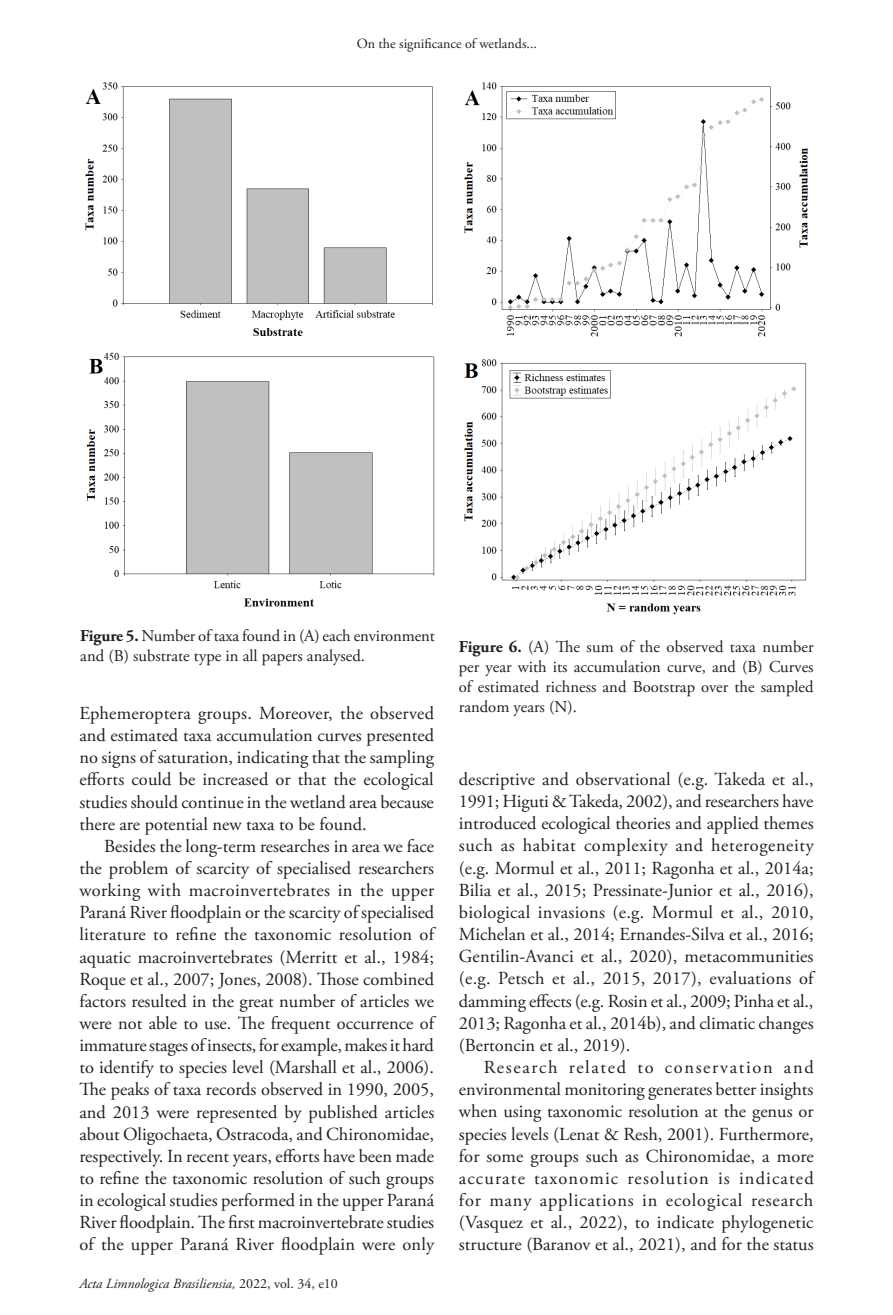
<style>
.page{position:relative;width:893px;height:1315px;background:#fff}
.page>*{position:absolute;margin:0;border:0;box-sizing:border-box;transform-origin:0 0}
.Paragraph{font:18.38px/22.1px "Adobe Garamond Pro";color:#231f20;text-align:justify}
.FigureCaption{font:16.62px/19.9px "Adobe Garamond Pro";color:#231f20}
.t1{font:italic 14px "Adobe Garamond Pro";color:#231f20}
.t2{font:14px "Adobe Garamond Pro";color:#231f20}
.s1{font-weight:700}
.s2{font-style:normal}
</style>
<div class="page">
<img style="left:85px;top:82px;width:350px;height:525px">
<img style="left:464px;top:82px;width:344px;height:533px">
<p class="t2" style="left:357px;top:35px;width:182px">On the significance of wetlands...</p>
<p class="FigureCaption" style="left:80px;top:626px;width:356px"><span class="s1">Figure 5.</span> Number of taxa found in (A) each environment and (B) substrate type in all papers analysed.</p>
<p class="FigureCaption" style="left:459px;top:637px;width:356px;text-align:justify"><span class="s1">Figure 6.</span> (A) The sum of the observed taxa number per year with its accumulation curve, and (B) Curves of estimated richness and Bootstrap over the sampled random years (N).</p>
<p class="Paragraph" style="left:79px;top:703px;width:356px">Ephemeroptera groups. Moreover, the observed and estimated taxa accumulation curves presented no signs of saturation, indicating that the sampling efforts could be increased or that the ecological studies should continue in the wetland area because there are potential new taxa to be found.</p>
<p class="Paragraph" style="left:79px;top:835px;width:356px;text-indent:25px">Besides the long-term researches in area we face the problem of scarcity of specialised researchers working with macroinvertebrates in the upper Paraná River floodplain or the scarcity of specialised literature to refine the taxonomic resolution of aquatic macroinvertebrates (Merritt et al., 1984; Roque et al., 2007; Jones, 2008). Those combined factors resulted in the great number of articles we were not able to use. The frequent occurrence of immature stages of insects, for example, makes it hard to identify to species level (Marshall et al., 2006).<br>The peaks of taxa records observed in 1990, 2005, and 2013 were represented by published articles about Oligochaeta, Ostracoda, and Chironomidae, respectively. In recent years, efforts have been made to refine the taxonomic resolution of such groups in ecological studies performed in the upper Paraná River floodplain. The first macroinvertebrate studies of the upper Paraná River floodplain were only</p>
<p class="Paragraph" style="left:459px;top:768px;width:356px">descriptive and observational (e.g. Takeda et al., 1991; Higuti &amp; Takeda, 2002), and researchers have introduced ecological theories and applied themes such as habitat complexity and heterogeneity (e.g. Mormul et al., 2011; Ragonha et al., 2014a; Bilia et al., 2015; Pressinate-Junior et al., 2016), biological invasions (e.g. Mormul et al., 2010, Michelan et al., 2014; Ernandes-Silva et al., 2016; Gentilin-Avanci et al., 2020), metacommunities (e.g. Petsch et al., 2015, 2017), evaluations of damming effects (e.g. Rosin et al., 2009; Pinha et al., 2013; Ragonha et al., 2014b), and climatic changes (Bertoncin et al., 2019).</p>
<p class="Paragraph" style="left:459px;top:1057px;width:356px;text-indent:25px">Research related to conservation and environmental monitoring generates better insights when using taxonomic resolution at the genus or species levels (Lenat &amp; Resh, 2001). Furthermore, for some groups such as Chironomidae, a more accurate taxonomic resolution is indicated for many applications in ecological research (Vasquez et al., 2022), to indicate phylogenetic structure (Baranov et al., 2021), and for the status</p>
<p class="t1" style="left:79px;top:1275px;width:260px">Acta Limnologica Brasiliensia, <span class="s2">2022, vol. 34, e10</span></p>
</div>
